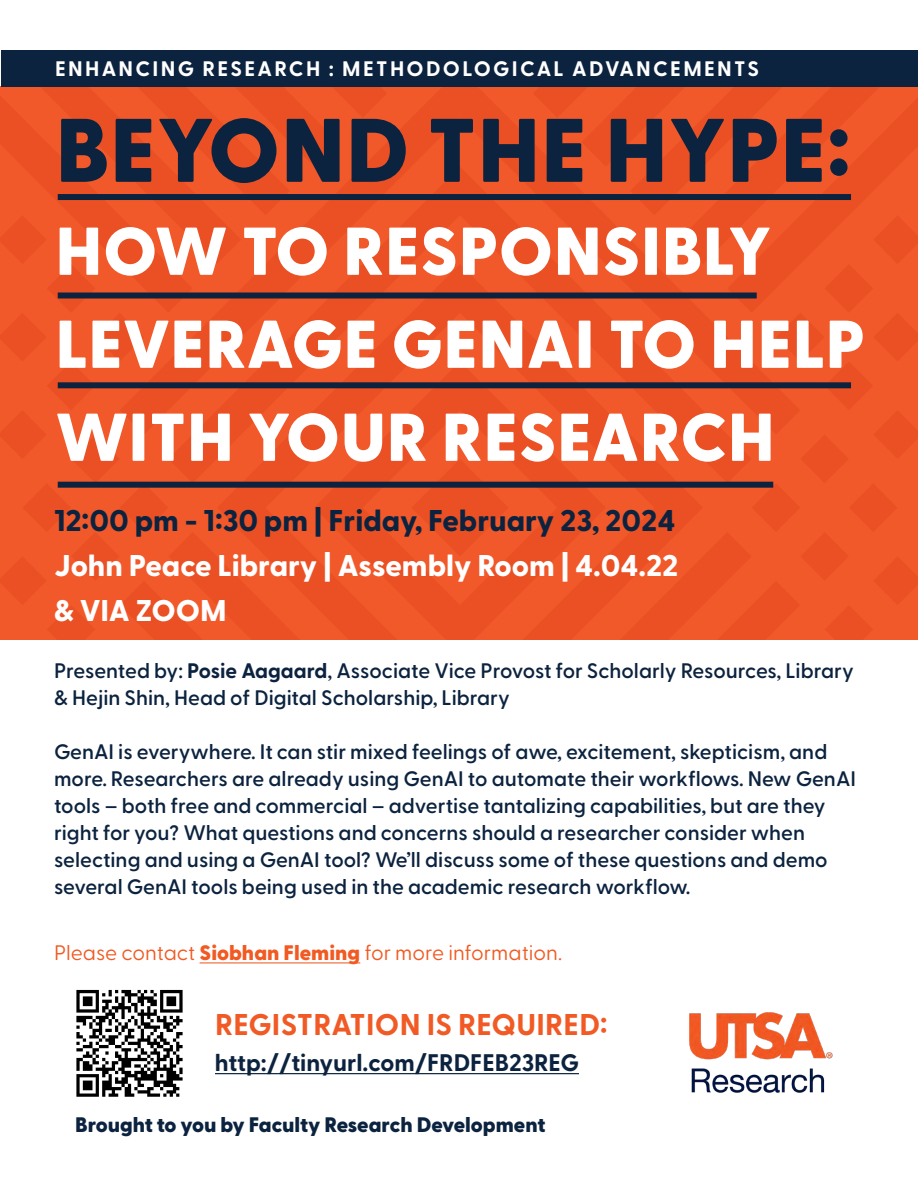
<style>
.page{position:relative;width:918px;height:1188px;background:#fff}
.page>*{position:absolute;margin:0;border:0;box-sizing:border-box;transform-origin:0 0}
.t1{font:800 90px "Greycliff CF";letter-spacing:.01em;color:#0c233f}
.t2{font:800 67.5px/93px "Greycliff CF";letter-spacing:.01em;color:#fff}
.t3{font:800 30px/45px "Greycliff CF";color:#fff}
.t4{font:800 30px "Greycliff CF";color:#0c233f}
.t5{font:700 30px "Greycliff CF";letter-spacing:.01em;color:#f15a25}
.t6{font:700 24px "Greycliff CF";color:#0c233f}
.t7{font:600 21px/27px "Greycliff CF";color:#0c233f}
.t8{font:21px "Greycliff CF";color:#f15a22}
.t9{font:700 21px "Greycliff CF";letter-spacing:.11em;color:#fff}
.t10{font:800 21px "Greycliff CF";color:#0c233f}
.s1{font-weight:700}
.s2{font-weight:800}
</style>
<div class="page">
<img style="left:0;top:87px;width:918px;height:552px">
<div style="left:1px;top:50px;width:917px;height:37px;background:#0c233f"></div>
<hr style="left:200px;top:962px;width:160px;height:1px;background:#f15a22">
<div style="left:58px;top:194px;width:793px;height:6px;background:#0c233f"></div>
<div style="left:58px;top:293px;width:699px;height:6px;background:#0c233f"></div>
<hr style="left:215px;top:1073px;width:364px;height:1px;background:#0c233f">
<img style="left:689px;top:1012px;width:144px;height:81px">
<img style="left:76px;top:989px;width:107px;height:108px">
<div style="left:58px;top:382px;width:793px;height:6px;background:#0c233f"></div>
<div style="left:58px;top:482px;width:715px;height:6px;background:#0c233f"></div>
<p class="t9" style="left:55px;top:52px;width:705px">ENHANCING RESEARCH : METHODOLOGICAL ADVANCEMENTS</p>
<h1 class="t1" style="left:56px;top:81px;width:797px">BEYOND THE HYPE:</h1>
<h2 class="t2" style="left:55px;top:202px;width:811px">HOW TO RESPONSIBLY<br>LEVERAGE GENAI TO HELP<br>WITH YOUR RESEARCH</h2>
<h3 class="t4" style="left:54px;top:498px;width:623px">12:00 pm - 1:30 pm | Friday, February 23, 2024</h3>
<h3 class="t3" style="left:54px;top:542px;width:626px">John Peace Library | Assembly Room | 4.04.22 &amp; VIA ZOOM</h3>
<p class="t7" style="left:54px;top:656px;width:801px">Presented by: <span class="s1">Posie Aagaard</span>, Associate Vice Provost for Scholarly Resources, Library &amp; Hejin Shin, Head of Digital Scholarship, Library</p>
<p class="t7" style="left:54px;top:737px;width:804px">GenAI is everywhere. It can stir mixed feelings of awe, excitement, skepticism, and more. Researchers are already using GenAI to automate their workflows. New GenAI tools – both free and commercial – advertise tantalizing capabilities, but are they right for you? What questions and concerns should a researcher consider when selecting and using a GenAI tool? We’ll discuss some of these questions and demo several GenAI tools being used in the academic research workflow.</p>
<p class="t8" style="left:54px;top:937px;width:510px">Please contact <span class="s2">Siobhan Fleming</span> for more information.</p>
<h3 class="t5" style="left:215px;top:1001px;width:394px">REGISTRATION IS REQUIRED:</h3>
<p class="t6" style="left:215px;top:1044px;width:365px">http://tinyurl.com/FRDFEB23REG</p>
<p class="t10" style="left:75px;top:1108px;width:472px">Brought to you by Faculty Research Development</p>
</div>
